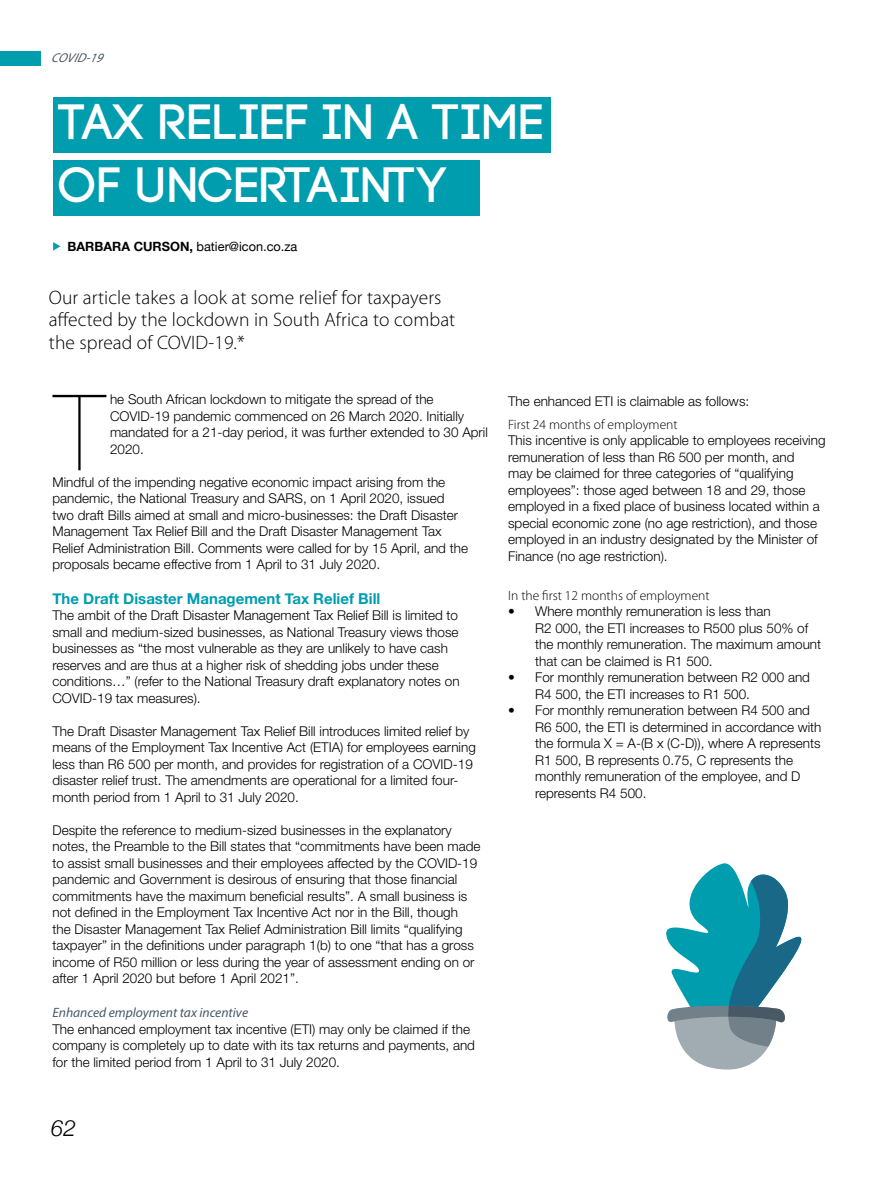
<style>
.page{position:relative;width:893px;height:1178px;background:#fff}
.page>*{position:absolute;margin:0;border:0;box-sizing:border-box;transform-origin:0 0}
.t1{font:107.85px "Code Pro Light";color:#000}
.t2{font:49.5px/63px "Code Pro Demo";color:#fff}
.t3{font:italic 300 22.5px "Helvetica Neue";color:#000}
.t4{font:300 19.5px/22.5px "Myriad Pro";letter-spacing:.005em;color:#000}
.t5{font:700 15px "Helvetica Neue";color:#009daf}
.t6{font:300 13.5px/16.5px "Helvetica Neue";color:#000}
.t7{font:300 13.5px "Myriad Pro";color:#000}
.t8{font:italic 13.5px "Myriad Pro";color:#485865}
.t9{font:12.75px "Helvetica Neue";color:#000}
.t10{font:italic 12.75px "Myriad Pro";color:#485865}
.s1{font-weight:700}
.s2{font-family:"Helvetica Neuelight";font-weight:400}
</style>
<div class="page">
<svg style="left:53px;top:242px;width:8px;height:9px"></svg>
<div style="left:0;top:51px;width:40px;height:15px;background:#009daf"></div>
<div style="left:53px;top:98px;width:497px;height:55px;background:#009daf"></div>
<div style="left:53px;top:160px;width:426px;height:55px;background:#009daf"></div>
<svg style="left:666px;top:863px;width:136px;height:206px"></svg>
<p class="t10" style="left:51px;top:49px;width:57px">COVID-19</p>
<h2 class="t2" style="left:58px;top:92px;width:488px">TAX RELIEF IN A TIME<br>OF UNCERTAINTY</h2>
<p class="t9" style="left:68px;top:237px;width:231px"><span class="s1">BARBARA CURSON,</span> batier@icon.co.za</p>
<h3 class="t4" style="left:49px;top:286px;width:408px">Our article takes a look at some relief for taxpayers affected by the lockdown in South Africa to combat the spread of COVID-19.*</h3>
<h1 class="t1" style="left:50px;top:377px;width:62px">T</h1>
<p class="t6" style="left:110px;top:390px;width:379px">he South African lockdown to mitigate the spread of the COVID-19 pandemic commenced on 26 March 2020. Initially mandated for a 21-day period, it was further extended to 30 April 2020.</p>
<p class="t6" style="left:52px;top:473px;width:417px">Mindful of the impending negative economic impact arising from the pandemic, the National Treasury and SARS, on 1 April 2020, issued two draft Bills aimed at small and micro-businesses: the Draft Disaster Management Tax Relief Bill and the Draft Disaster Management Tax Relief Administration Bill. Comments were called for by 15 April, and the proposals became effective from 1 April to 31 July 2020.</p>
<p class="t5" style="left:52px;top:587px;width:329px">The Draft Disaster Management Tax Relief Bill</p>
<p class="t6" style="left:52px;top:606px;width:409px">The ambit of the Draft Disaster Management Tax Relief Bill is limited to small and medium-sized businesses, as National Treasury views those businesses as “the most vulnerable as they are unlikely to have cash reserves and are thus at a higher risk of shedding jobs under these conditions…” (refer to the National Treasury draft explanatory notes on COVID-19 tax measures).</p>
<p class="t6" style="left:52px;top:722px;width:425px">The Draft Disaster Management Tax Relief Bill introduces limited relief by means of the Employment Tax Incentive Act (ETIA) for employees earning less than R6 500 per month, and provides for registration of a COVID-19 disaster relief trust. The amendments are operational for a limited four&shy;month period from 1 April to 31 July 2020.</p>
<p class="t6" style="left:52px;top:821px;width:430px">Despite the reference to medium-sized businesses in the explanatory notes, the Preamble to the Bill states that “commitments have been made to assist small businesses and their employees affected by the COVID-19 pandemic and Government is desirous of ensuring that those financial commitments have the maximum beneficial results”. A small business is not defined in the Employment Tax Incentive Act nor in the Bill, though<br>the Disaster Management Tax Relief Administration Bill limits “qualifying taxpayer” in the definitions under paragraph 1(b) to one “that has a gross income of R50 million or less during the year of assessment ending on or after 1 April 2020 but before 1 April 2021”.</p>
<p class="t8" style="left:52px;top:1004px;width:197px">Enhanced employment tax incentive</p>
<p class="t6" style="left:52px;top:1020px;width:424px">The enhanced employment tax incentive (ETI) may only be claimed if the company is completely up to date with its tax returns and payments, and for the limited period from 1 April to 31 July 2020.</p>
<h3 class="t3" style="left:51px;top:1110px;width:27px">62</h3>
<p class="t6" style="left:508px;top:393px;width:243px">The enhanced ETI is claimable as follows:</p>
<p class="t7" style="left:508px;top:417px;width:171px">First 24 months of employment</p>
<p class="t6" style="left:508px;top:432px;width:319px">This incentive is only applicable to employees receiving remuneration of less than R6 500 per month, and<br>may be claimed for three categories of “qualifying employees”: those aged between 18 and 29, those employed in a fixed place of business located within a special economic zone (no age restriction), and those employed in an industry designated by the Minister of Finance (no age restriction).</p>
<p class="t7" style="left:508px;top:588px;width:203px">In the first 12 months of employment</p>
<p class="t6" style="left:535px;top:603px;width:288px;text-indent:-27px"><span class="s2">•</span> Where monthly remuneration is less than<br>R2 000, the ETI increases to R500 plus 50% of the monthly remuneration. The maximum amount that can be claimed is R1 500.</p>
<p class="t6" style="left:535px;top:669px;width:276px;text-indent:-27px"><span class="s2">•</span> For monthly remuneration between R2 000 and<br>R4 500, the ETI increases to R1 500.</p>
<p class="t6" style="left:535px;top:701px;width:288px;text-indent:-27px"><span class="s2">•</span> For monthly remuneration between R4 500 and R6 500, the ETI is determined in accordance with the formula X = A-(B x (C-D)), where A represents R1 500, B represents 0.75, C represents the monthly remuneration of the employee, and D represents R4 500.</p>
</div>
